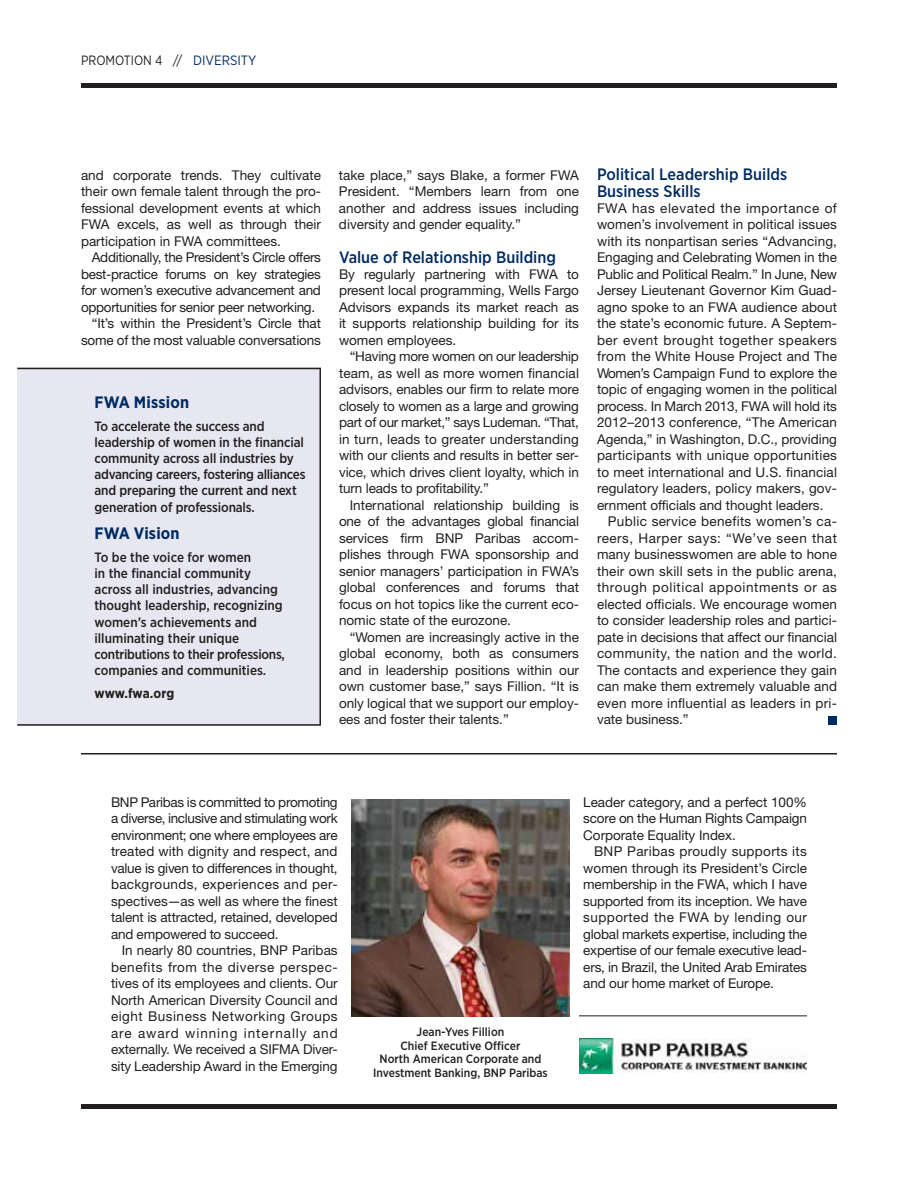
<style>
.page{position:relative;width:918px;height:1188px;background:#fff}
.page>*{position:absolute;margin:0;border:0;box-sizing:border-box;transform-origin:0 0}
.t1{font:500 16.5px/16.5px "Gotham Narrow";color:#002b62}
.t2{font:700 16.5px "Gotham Narrow";letter-spacing:.01em;color:#002b62}
.t3{font:13.5px/16.5px "Helvetica Neue LT Std";letter-spacing:-.005em;color:#231f20;text-align:justify}
.t4{font:500 13.5px/16.2px "Gotham Narrow";letter-spacing:-.01em;color:#231f20}
.t5{font:13.5px "Gotham Narrow";color:#231f20;scale:.95 1}
.t6{font:700 13.5px "Gotham Narrow";letter-spacing:-.005em;color:#231f20}
.t7{font:500 12px/13.5px "Gotham Narrow";color:#231f20;text-align:center}
.s1{color:#002b62}
</style>
<div class="page">
<hr style="left:81px;top:1105px;width:756px;height:4px;background:#231f20">
<hr style="left:81px;top:753px;width:756px;height:1px;background:#231f20">
<img style="left:579px;top:1039px;width:228px;height:34px">
<img style="left:351px;top:799px;width:219px;height:217px">
<hr style="left:579px;top:1015px;width:228px;height:1px;background:#231f20">
<div style="left:828px;top:716px;width:9px;height:8px;background:#002b62"></div>
<div style="left:17px;top:368px;width:304px;height:358px;background:#e6e7f0"></div>
<hr style="left:320px;top:368px;width:1px;height:357px;background:#231f20">
<hr style="left:17px;top:724px;width:304px;height:2px;background:#231f20">
<hr style="left:17px;top:368px;width:304px;height:1px;background:#231f20">
<div style="left:81px;top:83px;width:756px;height:5px;background:#231f20"></div>
<p class="t5" style="left:81px;top:55px;width:186px">PROMOTION 4 // <span class="s1">DIVERSITY</span></p>
<p class="t3" style="left:81px;top:169px;width:242px">and corporate trends. They cultivate their own female talent through the pro&shy;fessional development events at which FWA excels, as well as through their participation in FWA committees.</p>
<p class="t3" style="left:92px;top:251px;width:231px">Additionally, the President’s Circle offers</p>
<p class="t3" style="left:81px;top:268px;width:242px">best-practice forums on key strategies</p>
<p class="t3" style="left:81px;top:284px;width:242px">for women’s executive advancement and</p>
<p class="t3" style="left:81px;top:301px;width:236px">opportunities for senior peer networking.</p>
<p class="t3" style="left:92px;top:317px;width:231px">“It’s within the President’s Circle that</p>
<p class="t3" style="left:81px;top:334px;width:242px">some of the most valuable conversations</p>
<p class="t2" style="left:94px;top:395px;width:96px">FWA Mission</p>
<p class="t4" style="left:94px;top:419px;width:213px">To accelerate the success and leadership of women in the financial community across all industries by advancing careers, fostering alliances and preparing the current and next generation of professionals.</p>
<p class="t2" style="left:94px;top:526px;width:87px">FWA Vision</p>
<p class="t4" style="left:94px;top:550px;width:192px">To be the voice for women<br>in the financial community across all industries, advancing thought leadership, recognizing women’s achievements and illuminating their unique contributions to their professions, companies and communities.</p>
<p class="t6" style="left:94px;top:688px;width:81px">www.fwa.org</p>
<p class="t3" style="left:339px;top:169px;width:242px">take place,” says Blake, a former FWA President. “Members learn from one another and address issues including diversity and gender equality.”</p>
<p class="t1" style="left:339px;top:250px;width:218px">Value of Relationship Building</p>
<p class="t3" style="left:339px;top:268px;width:242px">By regularly partnering with FWA to present local programming, Wells Fargo Advisors expands its market reach as it supports relationship building for its women employees.</p>
<p class="t3" style="left:339px;top:350px;width:242px;text-indent:11px">“Having more women on our leadership team, as well as more women financial advisors, enables our firm to relate more closely to women as a large and growing part of our market,” says Ludeman. “That, in turn, leads to greater understanding with our clients and results in better ser&shy;vice, which drives client loyalty, which in turn leads to profitability.”</p>
<p class="t3" style="left:339px;top:499px;width:242px;text-indent:11px">International relationship building is one of the advantages global financial services firm BNP Paribas accom&shy;plishes through FWA sponsorship and senior managers’ participation in FWA’s global conferences and forums that focus on hot topics like the current eco&shy;nomic state of the eurozone.</p>
<p class="t3" style="left:339px;top:631px;width:242px;text-indent:11px">“Women are increasingly active in the global economy, both as consumers and in leadership positions within our own customer base,” says Fillion. “It is only logical that we support our employ&shy;ees and foster their talents.”</p>
<p class="t1" style="left:597px;top:167px;width:192px">Political Leadership Builds<br>Business Skills</p>
<p class="t3" style="left:597px;top:202px;width:242px">FWA has elevated the importance of women’s involvement in political issues with its nonpartisan series “Advancing, Engaging and Celebrating Women in the Public and Political Realm.” In June, New Jersey Lieutenant Governor Kim Guad&shy;agno spoke to an FWA audience about the state’s economic future. A Septem&shy;ber event brought together speakers from the White House Project and The Women’s Campaign Fund to explore the topic of engaging women in the political process. In March 2013, FWA will hold its 2012–2013 conference, “The American Agenda,” in Washington, D.C., providing participants with unique opportunities to meet international and U.S. financial regulatory leaders, policy makers, gov&shy;ernment officials and thought leaders.</p>
<p class="t3" style="left:597px;top:515px;width:242px;text-indent:11px">Public service benefits women’s ca&shy;reers, Harper says: “We’ve seen that many businesswomen are able to hone their own skill sets in the public arena, through political appointments or as elected officials. We encourage women to consider leadership roles and partici&shy;pate in decisions that affect our financial community, the nation and the world.<br>The contacts and experience they gain can make them extremely valuable and even more influential as leaders in pri&shy;vate business.”</p>
<p class="t3" style="left:111px;top:796px;width:228px">BNP Paribas is committed to promoting a diverse, inclusive and stimulating work environment; one where employees are treated with dignity and respect, and value is given to differences in thought, backgrounds, experiences and per&shy;spectives—as well as where the finest talent is attracted, retained, developed and empowered to succeed.</p>
<p class="t3" style="left:111px;top:944px;width:228px;text-indent:11px">In nearly 80 countries, BNP Paribas benefits from the diverse perspec&shy;tives of its employees and clients. Our North American Diversity Council and eight Business Networking Groups are award winning internally and externally. We received a SIFMA Diver&shy;sity Leadership Award in the Emerging</p>
<p class="t7" style="left:373px;top:1026px;width:176px">Jean-Yves Fillion<br>Chief Executive Officer<br>North American Corporate and<br>Investment Banking, BNP Paribas</p>
<p class="t3" style="left:583px;top:796px;width:225px">Leader category, and a perfect 100% score on the Human Rights Campaign Corporate Equality Index.</p>
<p class="t3" style="left:583px;top:845px;width:225px;text-indent:11px">BNP Paribas proudly supports its women through its President’s Circle membership in the FWA, which I have supported from its inception. We have supported the FWA by lending our global markets expertise, including the expertise of our female executive lead&shy;ers, in Brazil, the United Arab Emirates and our home market of Europe.</p>
</div>
